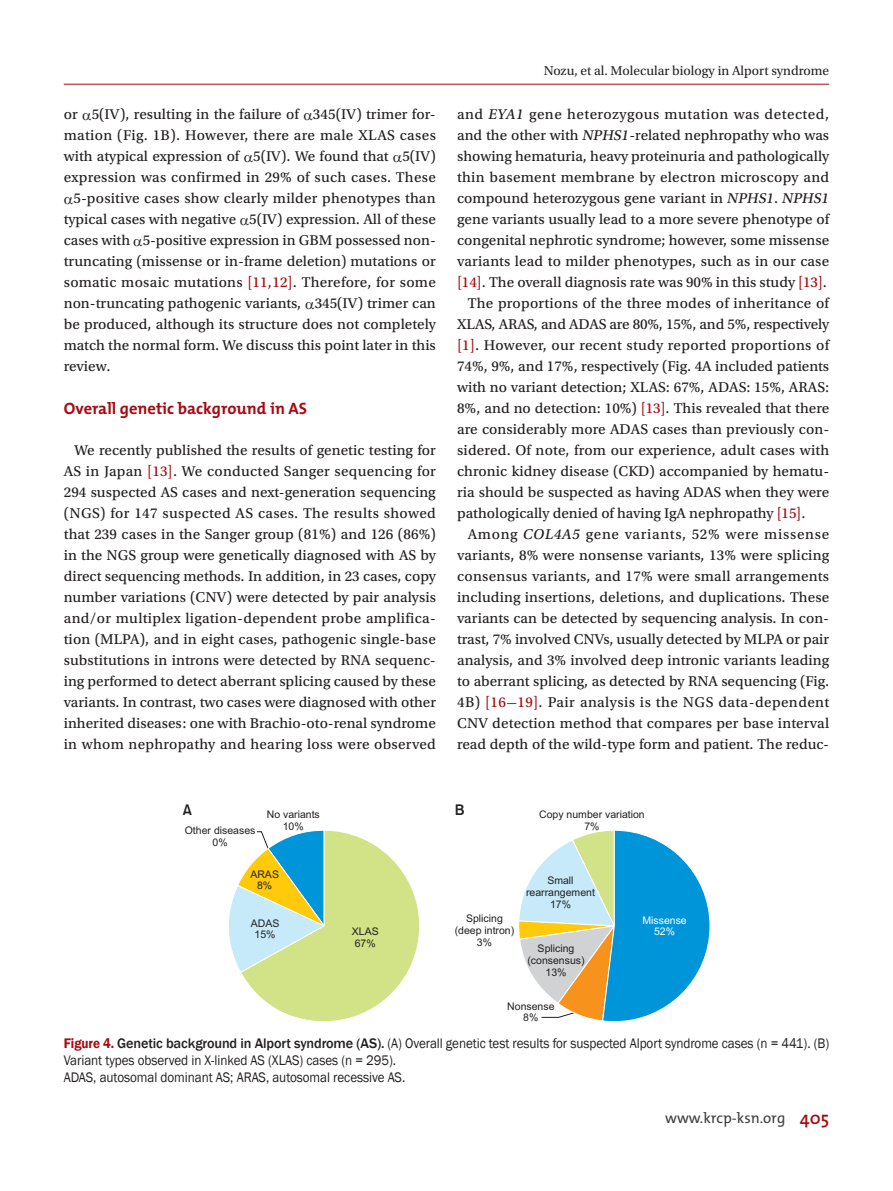
<style>
.page{position:relative;width:893px;height:1191px;background:#fff}
.page>*{position:absolute;margin:0;border:0;box-sizing:border-box;transform-origin:0 0}
.t1{font:700 16.5px "The Mix";color:#a70a12}
.t2{font:15px/21px "Utopia Std Capt";color:#231f20;text-align:justify}
.t3{font:15px "Utopia Std Capt";letter-spacing:.02em;color:#231f20}
.t4{font:15px "Utopia Std Capt";letter-spacing:.03em;color:#231f20}
.t5{font:15px "Utopia Std Capt";letter-spacing:.025em;color:#231f20}
.t6{font:15px "Utopia Std Capt";letter-spacing:.035em;color:#231f20}
.t7{font:15px "Utopia Std Capt";letter-spacing:.045em;color:#231f20}
.t8{font:15px "The Mix";color:#3e3e3f}
.t9{font:15px "Gothic 725 BT Bold A";color:#231f20}
.t10{font:14.25px/17.1px "Franklin Gothic";letter-spacing:-.005em;color:#231f20;scale:.92 1}
.t11{font:13.5px "Utopia Std";color:#231f20}
.t12{font:10.5px/11.7px "Arial";color:#231f20;text-align:center}
.t13{font:10.5px/11.7px "Arial";color:#fff;text-align:center}
.s1{color:#a70a12}
.s2{font-style:italic}
.s3{font-weight:600;color:#a70a12}
.s4{font-weight:500}
.s5{font-weight:600;font-size:18px;color:#a70a12}
</style>
<div class="page">
<hr style="left:64px;top:84px;width:765px;height:1px;background:#a70a12">
<svg style="left:229px;top:830px;width:191px;height:192px"></svg>
<svg style="left:518px;top:830px;width:192px;height:192px"></svg>
<p class="t2" style="left:64px;top:104px;width:374px">or 5(IV), resulting in the failure of 345(IV) trimer for-</p>
<p class="t5" style="left:64px;top:127px;width:374px">mation (Fig. 1B). However, there are male XLAS cases</p>
<p class="t2" style="left:64px;top:146px;width:374px">with atypical expression of 5(IV). We found that 5(IV)</p>
<p class="t3" style="left:64px;top:169px;width:374px">expression was confirmed in 29% of such cases. These</p>
<p class="t2" style="left:73px;top:188px;width:364px">5-positive cases show clearly milder phenotypes than</p>
<p class="t2" style="left:64px;top:209px;width:374px">typical cases with negative 5(IV) expression. All of these</p>
<p class="t2" style="left:64px;top:230px;width:374px">cases with 5-positive expression in GBM possessed non-</p>
<p class="t2" style="left:64px;top:251px;width:373px">truncating (missense or in-frame deletion) mutations or</p>
<p class="t2" style="left:64px;top:272px;width:374px">somatic mosaic mutations <span class="s1">[11,12]</span>. Therefore, for some</p>
<p class="t2" style="left:64px;top:293px;width:374px">non-truncating pathogenic variants, 345(IV) trimer can</p>
<p class="t2" style="left:64px;top:314px;width:374px">be produced, although its structure does not completely</p>
<p class="t2" style="left:64px;top:335px;width:374px">match the normal form. We discuss this point later in this</p>
<p class="t2" style="left:64px;top:356px;width:48px">review.</p>
<p class="t1" style="left:64px;top:395px;width:245px">Overall genetic background in AS</p>
<p class="t2" style="left:64px;top:440px;width:374px;text-indent:11px">We recently published the results of genetic testing for AS in Japan <span class="s1">[13]</span>. We conducted Sanger sequencing for 294 suspected AS cases and next-generation sequencing (NGS) for 147 suspected AS cases. The results showed that 239 cases in the Sanger group (81%) and 126 (86%) in the NGS group were genetically diagnosed with AS by direct sequencing methods. In addition, in 23 cases, copy number variations (CNV) were detected by pair analysis and/or multiplex ligation-dependent probe amplifica&shy;tion (MLPA), and in eight cases, pathogenic single-base substitutions in introns were detected by RNA sequenc&shy;ing performed to detect aberrant splicing caused by these variants. In contrast, two cases were diagnosed with other inherited diseases: one with Brachio-oto-renal syndrome in whom nephropathy and hearing loss were observed</p>
<p class="t11" style="left:544px;top:63px;width:287px">Nozu, et al. Molecular biology in Alport syndrome</p>
<p class="t6" style="left:457px;top:106px;width:374px">and <span class="s2">EYA1</span> gene heterozygous mutation was detected,</p>
<p class="t2" style="left:457px;top:125px;width:374px">and the other with <span class="s2">NPHS1</span>-related nephropathy who was</p>
<p class="t2" style="left:457px;top:146px;width:374px">showing hematuria, heavy proteinuria and pathologically</p>
<p class="t3" style="left:457px;top:169px;width:374px">thin basement membrane by electron microscopy and</p>
<p class="t2" style="left:457px;top:188px;width:376px">compound heterozygous gene variant in <span class="s2">NPHS1</span>. <span class="s2">NPHS1</span></p>
<p class="t2" style="left:457px;top:209px;width:374px">gene variants usually lead to a more severe phenotype of</p>
<p class="t2" style="left:457px;top:230px;width:374px">congenital nephrotic syndrome; however, some missense</p>
<p class="t2" style="left:457px;top:251px;width:374px">variants lead to milder phenotypes, such as in our case</p>
<p class="t2" style="left:457px;top:272px;width:371px"><span class="s1">[14]</span>. The overall diagnosis rate was 90% in this study <span class="s1">[13]</span>.</p>
<p class="t2" style="left:468px;top:293px;width:363px">The proportions of the three modes of inheritance of</p>
<p class="t2" style="left:457px;top:314px;width:374px">XLAS, ARAS, and ADAS are 80%, 15%, and 5%, respectively</p>
<p class="t3" style="left:457px;top:337px;width:374px"><span class="s1">[1]</span>. However, our recent study reported proportions of</p>
<p class="t2" style="left:457px;top:356px;width:374px">74%, 9%, and 17%, respectively (Fig. 4A included patients</p>
<p class="t2" style="left:457px;top:377px;width:374px">with no variant detection; XLAS: 67%, ADAS: 15%, ARAS:</p>
<p class="t2" style="left:457px;top:398px;width:374px">8%, and no detection: 10%) <span class="s1">[13]</span>. This revealed that there</p>
<p class="t2" style="left:457px;top:419px;width:374px">are considerably more ADAS cases than previously con-</p>
<p class="t2" style="left:457px;top:440px;width:374px">sidered. Of note, from our experience, adult cases with</p>
<p class="t2" style="left:457px;top:461px;width:374px">chronic kidney disease (CKD) accompanied by hematu-</p>
<p class="t2" style="left:457px;top:482px;width:374px">ria should be suspected as having ADAS when they were</p>
<p class="t2" style="left:457px;top:503px;width:350px">pathologically denied of having IgA nephropathy <span class="s1">[15]</span>.</p>
<p class="t7" style="left:468px;top:526px;width:363px">Among <span class="s2">COL4A5</span> gene variants, 52% were missense</p>
<p class="t2" style="left:457px;top:545px;width:374px">variants, 8% were nonsense variants, 13% were splicing</p>
<p class="t2" style="left:457px;top:566px;width:374px">consensus variants, and 17% were small arrangements</p>
<p class="t2" style="left:457px;top:587px;width:374px">including insertions, deletions, and duplications. These</p>
<p class="t2" style="left:457px;top:608px;width:374px">variants can be detected by sequencing analysis. In con-</p>
<p class="t2" style="left:457px;top:629px;width:374px">trast, 7% involved CNVs, usually detected by MLPA or pair</p>
<p class="t2" style="left:457px;top:650px;width:374px">analysis, and 3% involved deep intronic variants leading</p>
<p class="t2" style="left:457px;top:671px;width:374px">to aberrant splicing, as detected by RNA sequencing (Fig.</p>
<p class="t4" style="left:457px;top:694px;width:374px">4B) <span class="s1">[16-19]</span>. Pair analysis is the NGS data-dependent</p>
<p class="t2" style="left:457px;top:713px;width:374px">CNV detection method that compares per base interval</p>
<p class="t2" style="left:457px;top:734px;width:374px">read depth of the wild-type form and patient. The reduc-</p>
<p class="t9" style="left:183px;top:801px;width:11px">A</p>
<p class="t9" style="left:455px;top:801px;width:11px">B</p>
<p class="t12" style="left:267px;top:810px;width:55px">No variants</p>
<p class="t12" style="left:185px;top:826px;width:72px">Other diseases</p>
<p class="t12" style="left:213px;top:837px;width:17px">0%</p>
<p class="t12" style="left:283px;top:821px;width:23px">10%</p>
<p class="t12" style="left:250px;top:869px;width:30px">ARAS<br>8%</p>
<p class="t12" style="left:251px;top:918px;width:30px">ADAS<br>15%</p>
<p class="t12" style="left:352px;top:926px;width:28px;text-align:left">XLAS<br>67%</p>
<p class="t12" style="left:455px;top:914px;width:61px">Splicing (deep intron)<br>3%</p>
<p class="t12" style="left:539px;top:810px;width:107px">Copy number variation<br>7%</p>
<p class="t12" style="left:526px;top:875px;width:70px">Small rearrangement<br>17%</p>
<p class="t12" style="left:527px;top:943px;width:59px">Splicing (consensus)<br>13%</p>
<p class="t13" style="left:642px;top:915px;width:46px">Missense<br>52%</p>
<p class="t12" style="left:507px;top:1001px;width:49px">Nonsense<br>8%</p>
<p class="t10" style="left:64px;top:1035px;width:833px"><span class="s3">Figure 4.</span> <span class="s4">Genetic background in Alport syndrome (AS).</span> (A) Overall genetic test results for suspected Alport syndrome cases (n = 441). (B)<br>Variant types observed in X-linked AS (XLAS) cases (n = 295).<br>ADAS, autosomal dominant AS; ARAS, autosomal recessive AS.</p>
<p class="t8" style="left:665px;top:1105px;width:166px">www.krcp-ksn.org <span class="s5">405</span></p>
</div>
